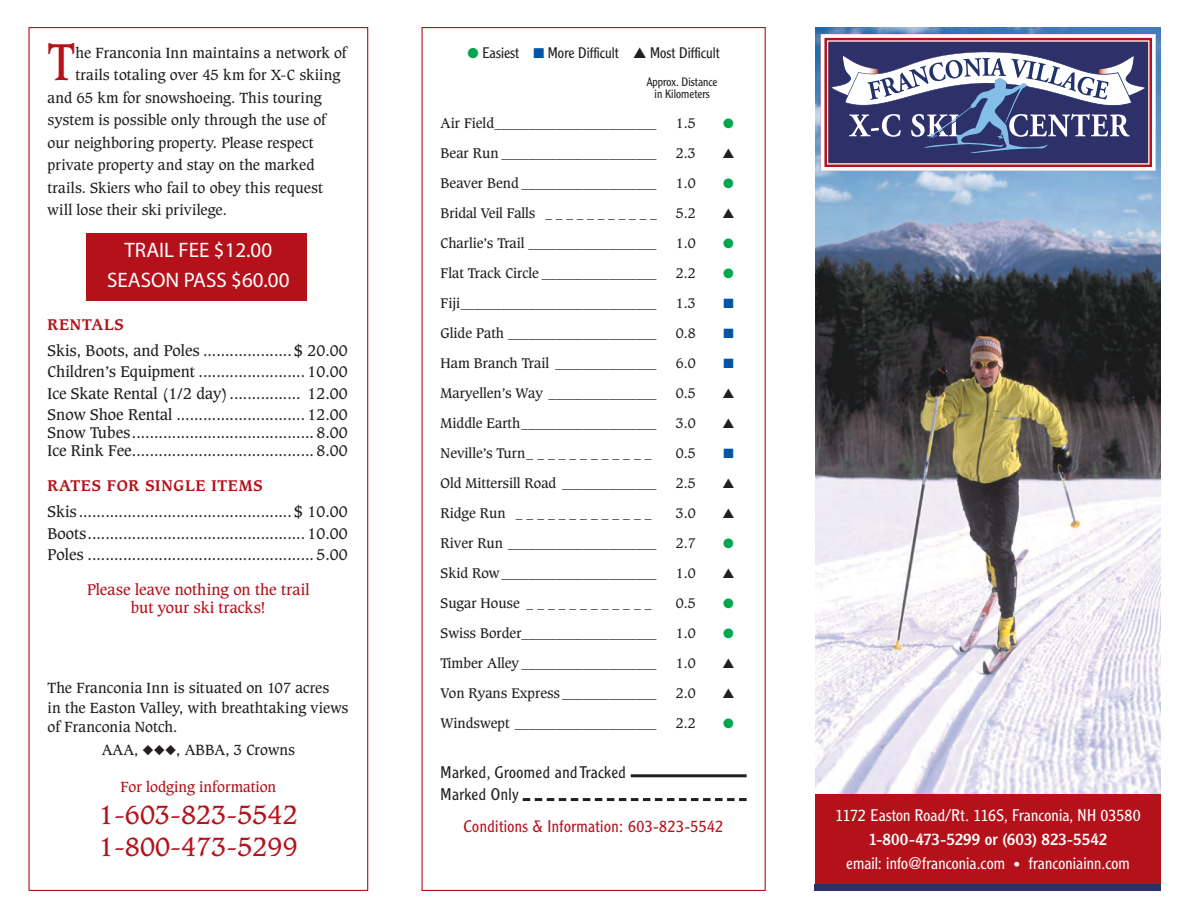
<style>
.page{position:relative;width:1188px;height:918px;background:#fff}
.page>*{position:absolute;margin:0;border:0;box-sizing:border-box;transform-origin:0 0}
.t1{font:50.1px "Caxton Std";color:#b5111b;scale:.91 1}
.t2{font:25.5px "Caxton Std";color:#b5111b}
.t3{font:21px "Myriad Pro";color:#fff}
.t4{font:300 16.5px "Clearface Gothic LT Std";letter-spacing:.005em;color:#fff}
.t5{font:300 16.5px "Clearface Gothic LT Std";letter-spacing:.025em;color:#b5111b}
.t6{font:300 16.5px/22.5px "Clearface Gothic LT Std";letter-spacing:.025em;color:#231f20}
.t7{font:16.5px "Clearface Gothic LT Std";color:#fff}
.t8{font:15px/18px "Caxton Std";color:#231f20;text-align:justify}
.t9{font:15px/18px "Caxton Std";color:#b5111b;text-align:center}
.t10{font:300 15px "Clearface Gothic LT Std";color:#231f20}
.t11{font:700 15px "Caxton Std";letter-spacing:.05em;color:#b5111b}
.t12{font:14.25px/19.5px "Caxton Std";letter-spacing:.01em;color:#231f20}
.t13{font:14.25px "Caxton Std";color:#b5111b}
.t14{font:13.5px "Caxton Std";color:#231f20}
.t15{font:13.5px "Zapf Dingbats ITC";color:#00a650}
.t16{font:13.5px "Zapf Dingbats ITC";color:#0054a6}
.t17{font:300 12px "Clearface Gothic LT Std";color:#231f20}
.s1{color:#00a650}
.s2{color:#0054a6}
.s3{font-size:13.5px}
</style>
<div class="page">
<div style="left:86px;top:233px;width:220px;height:68px;background:#b5111b"></div>
<img style="left:815px;top:27px;width:346px;height:767px">
<div style="left:815px;top:794px;width:346px;height:90px;background:#b5111b"></div>
<svg style="left:819px;top:32px;width:339px;height:141px"></svg>
<div style="left:815px;top:885px;width:346px;height:6px;background:#2e3069"></div>
<hr style="left:631px;top:774px;width:116px;height:3px;background:#231f20">
<svg style="left:523px;top:798px;width:224px;height:3px"></svg>
<p class="t1" style="left:48px;top:32px;width:32px">T</p>
<p class="t12" style="left:75px;top:43px;width:273px">he Franconia Inn maintains a network of</p>
<p class="t12" style="left:75px;top:66px;width:266px">trails totaling over 45 km for X-C skiing</p>
<p class="t12" style="left:48px;top:88px;width:276px">and 65 km for snowshoeing. This touring</p>
<p class="t12" style="left:48px;top:111px;width:280px">system is possible only through the use of</p>
<p class="t12" style="left:48px;top:133px;width:267px">our neighboring property. Please respect</p>
<p class="t12" style="left:48px;top:156px;width:268px">private property and stay on the marked</p>
<p class="t12" style="left:48px;top:178px;width:277px">trails. Skiers who fail to obey this request</p>
<p class="t12" style="left:48px;top:201px;width:181px">will lose their ski privilege.</p>
<p class="t3" style="left:125px;top:237px;width:149px">TRAIL FEE $12.00</p>
<p class="t3" style="left:107px;top:267px;width:184px">SEASON PASS $60.00</p>
<p class="t11" style="left:48px;top:315px;width:78px">RENTALS</p>
<p class="t8" style="left:48px;top:342px;width:302px">Skis, Boots, and Poles .................... $ 20.00</p>
<p class="t8" style="left:48px;top:363px;width:301px">Children’s Equipment ........................ 10.00</p>
<p class="t8" style="left:48px;top:385px;width:302px">Ice Skate Rental (1/2 day) ................ 12.00</p>
<p class="t8" style="left:48px;top:406px;width:302px">Snow Shoe Rental ............................. 12.00<br>Snow Tubes......................................... 8.00<br>Ice Rink Fee......................................... 8.00</p>
<p class="t11" style="left:48px;top:476px;width:216px">RATES FOR SINGLE ITEMS</p>
<p class="t8" style="left:48px;top:503px;width:302px">Skis ................................................ $ 10.00</p>
<p class="t8" style="left:48px;top:524px;width:301px">Boots................................................. 10.00</p>
<p class="t8" style="left:48px;top:546px;width:301px">Poles ................................................... 5.00</p>
<p class="t9" style="left:87px;top:581px;width:224px">Please leave nothing on the trail but your ski tracks!</p>
<p class="t12" style="left:48px;top:679px;width:302px">The Franconia Inn is situated on 107 acres<br>in the Easton Valley, with breathtaking views of Franconia Notch.</p>
<p class="t12" style="left:102px;top:741px;width:195px">AAA, ◆◆◆, ABBA, 3 Crowns</p>
<p class="t13" style="left:120px;top:778px;width:157px">For lodging information</p>
<p class="t2" style="left:99px;top:799px;width:200px">1-603-823-5542</p>
<p class="t2" style="left:99px;top:831px;width:200px">1-800-473-5299</p>
<p class="t10" style="left:468px;top:43px;width:254px"><span class="s1">●</span> Easiest <span class="s2">■</span> More Difficult ▲ Most Difficult</p>
<p class="t17" style="left:647px;top:75px;width:72px">Approx. Distance</p>
<p class="t17" style="left:655px;top:87px;width:57px">in Kilometers</p>
<p class="t14" style="left:441px;top:115px;width:217px">Air Field________________________</p>
<p class="t14" style="left:676px;top:115px;width:22px">1.5</p>
<p class="t15" style="left:723px;top:117px;width:12px">●</p>
<p class="t14" style="left:441px;top:145px;width:218px">Bear Run _______________________</p>
<p class="t14" style="left:676px;top:145px;width:22px">2.3</p>
<p class="t14" style="left:441px;top:175px;width:217px">Beaver Bend ____________________</p>
<p class="t14" style="left:676px;top:175px;width:22px">1.0</p>
<p class="t15" style="left:723px;top:177px;width:12px">●</p>
<p class="t14" style="left:441px;top:205px;width:108px">Bridal Veil Falls ___________</p>
<p class="t14" style="left:676px;top:205px;width:22px">5.2</p>
<p class="t14" style="left:441px;top:235px;width:217px">Charlie’s Trail ___________________</p>
<p class="t14" style="left:676px;top:235px;width:22px">1.0</p>
<p class="t15" style="left:723px;top:237px;width:12px">●</p>
<p class="t14" style="left:441px;top:265px;width:218px">Flat Track Circle _________________</p>
<p class="t14" style="left:676px;top:265px;width:22px">2.2</p>
<p class="t15" style="left:723px;top:267px;width:12px">●</p>
<p class="t14" style="left:441px;top:295px;width:218px">Fiji_____________________________</p>
<p class="t14" style="left:676px;top:295px;width:22px">1.3</p>
<p class="t16" style="left:723px;top:297px;width:12px">■</p>
<p class="t14" style="left:441px;top:325px;width:218px">Glide Path ______________________</p>
<p class="t14" style="left:676px;top:325px;width:22px">0.8</p>
<p class="t16" style="left:723px;top:327px;width:12px">■</p>
<p class="t14" style="left:441px;top:355px;width:218px">Ham Branch Trail _______________</p>
<p class="t14" style="left:676px;top:355px;width:22px">6.0</p>
<p class="t16" style="left:723px;top:357px;width:12px">■</p>
<p class="t14" style="left:441px;top:385px;width:218px">Maryellen’s Way ________________</p>
<p class="t14" style="left:676px;top:385px;width:22px">0.5</p>
<p class="t14" style="left:441px;top:415px;width:217px">Middle Earth____________________</p>
<p class="t14" style="left:676px;top:415px;width:22px">3.0</p>
<p class="t14" style="left:441px;top:445px;width:91px">Neville’s Turn_____________</p>
<p class="t14" style="left:676px;top:445px;width:22px">0.5</p>
<p class="t16" style="left:723px;top:447px;width:12px">■</p>
<p class="t14" style="left:441px;top:475px;width:218px">Old Mittersill Road ______________</p>
<p class="t14" style="left:676px;top:475px;width:22px">2.5</p>
<p class="t14" style="left:441px;top:505px;width:78px">Ridge Run ______________</p>
<p class="t14" style="left:676px;top:505px;width:22px">3.0</p>
<p class="t14" style="left:441px;top:535px;width:217px">River Run ______________________</p>
<p class="t14" style="left:676px;top:535px;width:22px">2.7</p>
<p class="t15" style="left:723px;top:537px;width:12px">●</p>
<p class="t14" style="left:441px;top:565px;width:218px">Skid Row_______________________</p>
<p class="t14" style="left:676px;top:565px;width:22px">1.0</p>
<p class="t14" style="left:441px;top:595px;width:89px">Sugar House _____________</p>
<p class="t14" style="left:676px;top:595px;width:22px">0.5</p>
<p class="t15" style="left:723px;top:597px;width:12px">●</p>
<p class="t14" style="left:441px;top:625px;width:218px">Swiss Border____________________</p>
<p class="t14" style="left:676px;top:625px;width:22px">1.0</p>
<p class="t15" style="left:723px;top:627px;width:12px">●</p>
<p class="t14" style="left:441px;top:655px;width:218px">Timber Alley ____________________</p>
<p class="t14" style="left:676px;top:655px;width:22px">1.0</p>
<p class="t14" style="left:441px;top:685px;width:217px">Von Ryans Express ______________</p>
<p class="t14" style="left:676px;top:685px;width:22px">2.0</p>
<p class="t14" style="left:441px;top:715px;width:217px">Windswept _____________________</p>
<p class="t14" style="left:676px;top:715px;width:22px">2.2</p>
<p class="t15" style="left:723px;top:717px;width:12px">●</p>
<p class="t6" style="left:441px;top:760px;width:187px">Marked, Groomed and Tracked<br>Marked Only</p>
<p class="t5" style="left:464px;top:816px;width:261px">Conditions &amp; Information: 603-823-5542</p>
<p class="t4" style="left:835px;top:805px;width:307px">1172 Easton Road/Rt. 116S, Franconia, NH 03580</p>
<p class="t7" style="left:869px;top:828px;width:240px">1-800-473-5299 or (603) 823-5542</p>
<p class="t4" style="left:846px;top:853px;width:285px">email: info@franconia.com <span class="s3">•</span> franconiainn.com</p>
</div>
